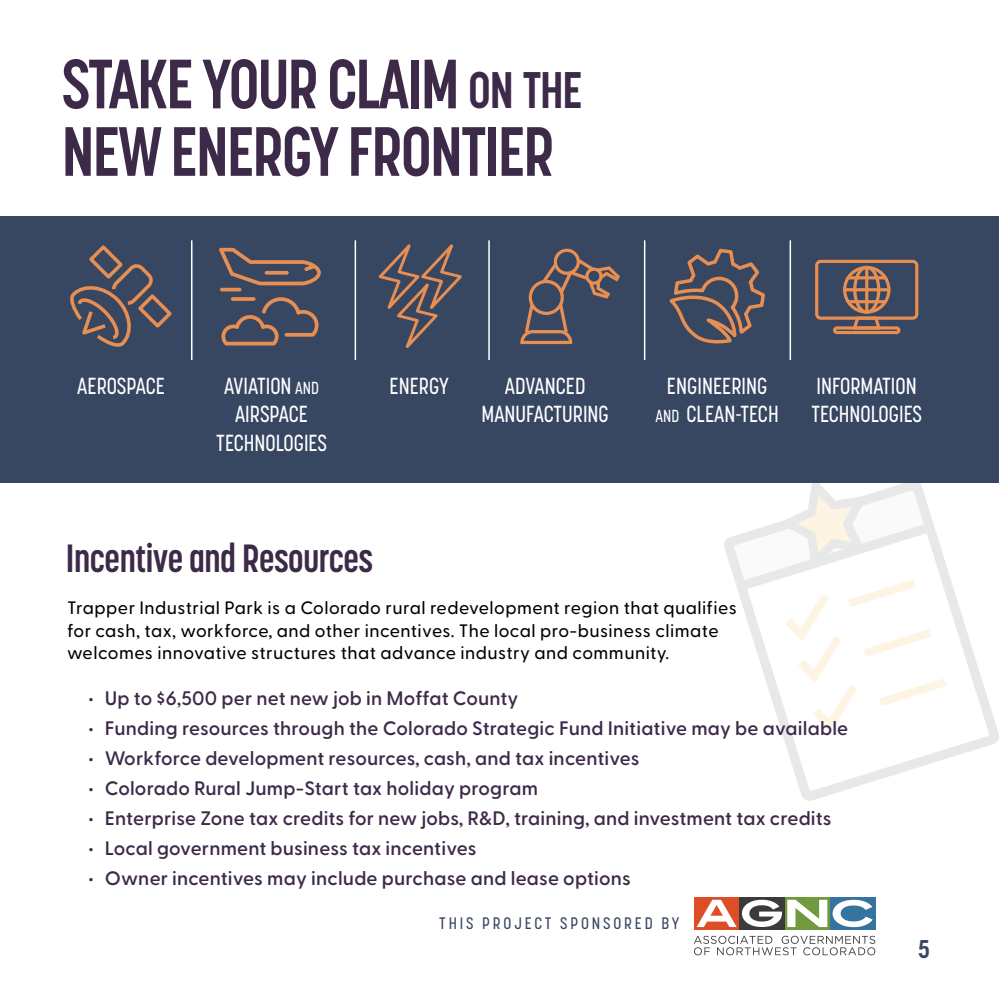
<style>
.page{position:relative;width:999px;height:999px;background:#fff}
.page>*{position:absolute;margin:0;border:0;box-sizing:border-box;transform-origin:0 0}
.t1{font:700 69px/67.5px "Korolev Condensed";letter-spacing:-.025em;color:#3d2a49;scale:.93 1}
.t2{font:700 39px "Korolev Condensed";letter-spacing:-.01em;color:#3d2a49;scale:.93 1}
.t3{font:700 25.5px "Korolev Condensed";color:#374661}
.t4{font:500 23.1px/28.8px "Korolev Condensed";color:#fff;text-align:center;scale:.93 1}
.t5{font:600 19.5px "Greycliff CF";letter-spacing:.01em;color:#3d2a49}
.t6{font:500 18px/22.5px "Greycliff CF";letter-spacing:.025em;color:#000}
.t7{font:500 16.5px "Korolev Condensed";letter-spacing:.175em;color:#374661}
.s1{font-size:51px}
.s2{font-size:17.25px}
</style>
<div class="page">
<svg style="left:724px;top:483px;width:275px;height:318px"></svg>
<div style="left:1px;top:216px;width:998px;height:267px;background:#374661"></div>
<svg style="left:815px;top:260px;width:103px;height:74px"></svg>
<hr style="left:865px;top:266px;width:3px;height:48px;background:#e78e53;border-radius:2px">
<hr style="left:843px;top:288px;width:47px;height:3px;background:#e78e53;border-radius:2px">
<hr style="left:846px;top:276px;width:41px;height:3px;background:#e78e53;border-radius:2px">
<hr style="left:846px;top:300px;width:41px;height:3px;background:#e78e53;border-radius:2px">
<svg style="left:219px;top:248px;width:102px;height:37px"></svg>
<svg style="left:265px;top:271px;width:24px;height:4px"></svg>
<svg style="left:221px;top:297px;width:98px;height:48px"></svg>
<svg style="left:220px;top:288px;width:21px;height:4px"></svg>
<svg style="left:231px;top:297px;width:25px;height:4px"></svg>
<svg style="left:70px;top:245px;width:102px;height:102px"></svg>
<svg style="left:378px;top:244px;width:84px;height:104px"></svg>
<svg style="left:669px;top:248px;width:96px;height:96px"></svg>
<svg style="left:520px;top:249px;width:100px;height:95px"></svg>
<hr style="left:191px;top:240px;width:2px;height:120px;background:#fff">
<hr style="left:355px;top:240px;width:1px;height:120px;background:#fff">
<hr style="left:488px;top:240px;width:2px;height:120px;background:#fff">
<hr style="left:644px;top:240px;width:1px;height:120px;background:#fff">
<hr style="left:790px;top:240px;width:1px;height:120px;background:#fff">
<div style="left:694px;top:897px;width:45px;height:33px;background:#dd4e27"></div>
<div style="left:830px;top:897px;width:45px;height:33px;background:#36739e"></div>
<svg style="left:785px;top:897px;width:45px;height:33px"></svg>
<svg style="left:833px;top:900px;width:40px;height:27px"></svg>
<div style="left:739px;top:897px;width:46px;height:33px;background:#3b3b3d"></div>
<svg style="left:697px;top:900px;width:130px;height:27px"></svg>
<svg style="left:694px;top:936px;width:181px;height:19px"></svg>
<h1 class="t1" style="left:62px;top:50px;width:562px">STAKE YOUR CLAIM <span class="s1">ON THE<br></span>NEW ENERGY FRONTIER</h1>
<p class="t4" style="left:77px;top:371px;width:96px">AEROSPACE</p>
<p class="t4" style="left:390px;top:371px;width:65px">ENERGY</p>
<p class="t4" style="left:481px;top:371px;width:139px">ADVANCED<br>MANUFACTURING</p>
<p class="t4" style="left:811px;top:371px;width:120px;text-align:left">INFORMATION<br>TECHNOLOGIES</p>
<p class="t4" style="left:216px;top:371px;width:120px">AVIATION <span class="s2">AND<br></span>AIRSPACE<br>TECHNOLOGIES</p>
<p class="t4" style="left:656px;top:371px;width:134px">ENGINEERING<br><span class="s2">AND</span> CLEAN-TECH</p>
<h2 class="t2" style="left:66px;top:535px;width:332px">Incentive and Resources</h2>
<p class="t6" style="left:67px;top:595px;width:671px">Trapper Industrial Park is a Colorado rural redevelopment region that qualifies for cash, tax, workforce, and other incentives. The local pro-business climate welcomes innovative structures that advance industry and community.</p>
<p class="t5" style="left:88px;top:683px;width:432px">• Up to $6,500 per net new job in Moffat County</p>
<p class="t5" style="left:88px;top:713px;width:762px">• Funding resources through the Colorado Strategic Fund Initiative may be available</p>
<p class="t5" style="left:88px;top:743px;width:553px">• Workforce development resources, cash, and tax incentives</p>
<p class="t5" style="left:88px;top:773px;width:452px">• Colorado Rural Jump-Start tax holiday program</p>
<p class="t5" style="left:88px;top:803px;width:745px">• Enterprise Zone tax credits for new jobs, R&amp;D, training, and investment tax credits</p>
<p class="t5" style="left:88px;top:833px;width:390px">• Local government business tax incentives</p>
<p class="t5" style="left:88px;top:863px;width:544px">• Owner incentives may include purchase and lease options</p>
<p class="t7" style="left:439px;top:914px;width:242px">THIS PROJECT SPONSORED BY</p>
<h3 class="t3" style="left:918px;top:934px;width:13px">5</h3>
</div>
